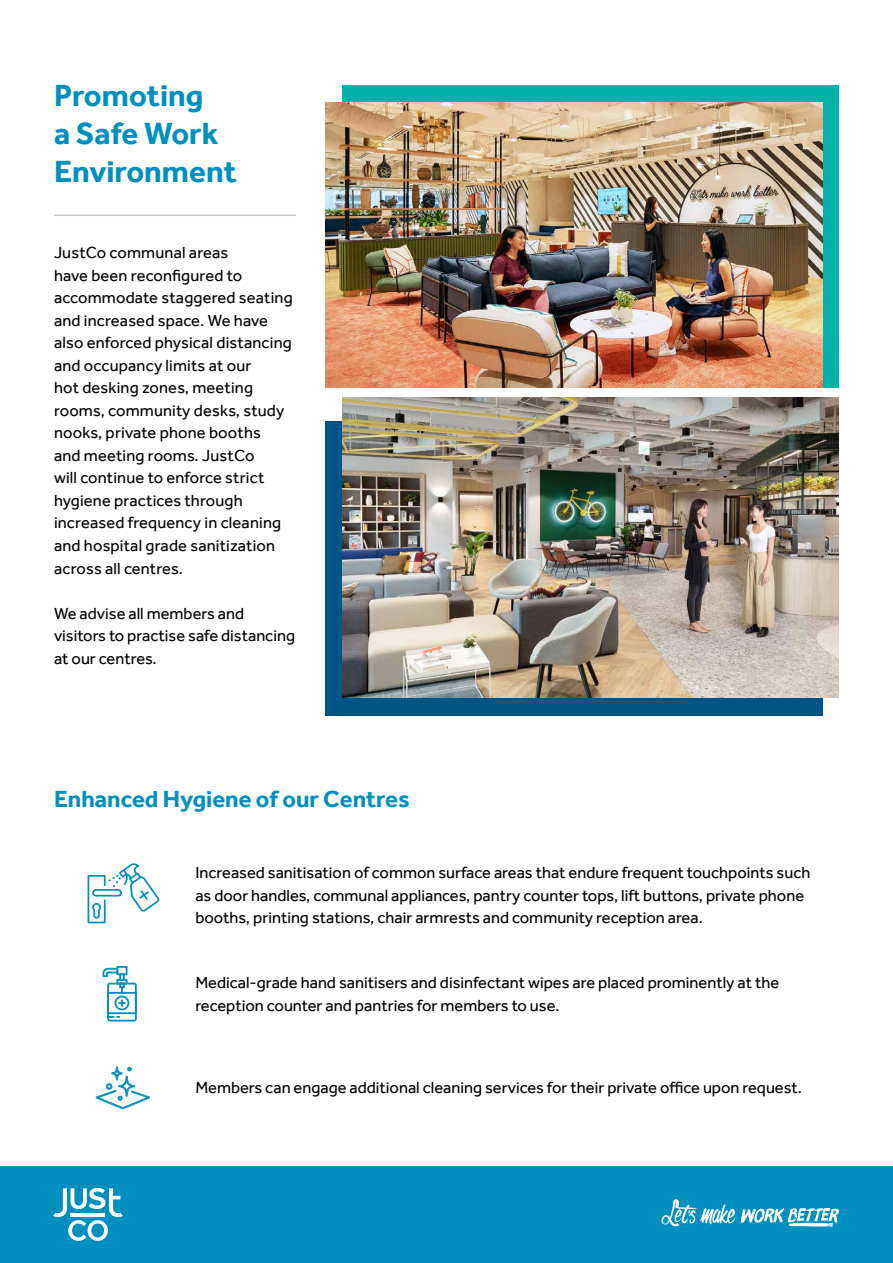
<style>
.page{position:relative;width:893px;height:1263px;background:#fff}
.page>*{position:absolute;margin:0;border:0;box-sizing:border-box;transform-origin:0 0}
.t1{font:700 31.5px/37.8px "Effra";color:#008fbe}
.t2{font:700 24px "Effra";color:#008fbe}
.t3{font:16.5px/22.5px "Effra";color:#000}
</style>
<div class="page">
<div style="left:343px;top:85px;width:496px;height:303px;background:#00b2a9"></div>
<div style="left:326px;top:421px;width:497px;height:294px;background:#005587"></div>
<div style="left:0;top:1167px;width:893px;height:96px;background:#008fbe"></div>
<img style="left:326px;top:102px;width:497px;height:286px">
<img style="left:343px;top:398px;width:496px;height:300px">
<svg style="left:53px;top:1188px;width:70px;height:53px"></svg>
<svg style="left:661px;top:1199px;width:178px;height:27px"></svg>
<hr style="left:54px;top:215px;width:242px;height:1px;background:#c6c6c6">
<svg style="left:103px;top:966px;width:34px;height:55px"></svg>
<svg style="left:96px;top:1066px;width:54px;height:43px"></svg>
<svg style="left:88px;top:863px;width:71px;height:60px"></svg>
<h1 class="t1" style="left:54px;top:76px;width:184px">Promoting<br>a Safe Work<br>Environment</h1>
<p class="t3" style="left:54px;top:241px;width:240px">JustCo communal areas<br>have been reconfigured to accommodate staggered seating and increased space. We have also enforced physical distancing and occupancy limits at our<br>hot desking zones, meeting rooms, community desks, study nooks, private phone booths<br>and meeting rooms. JustCo<br>will continue to enforce strict hygiene practices through increased frequency in cleaning and hospital grade sanitization across all centres.</p>
<p class="t3" style="left:54px;top:601px;width:243px">We advise all members and visitors to practise safe distancing at our centres.</p>
<h2 class="t2" style="left:54px;top:784px;width:357px">Enhanced Hygiene of our Centres</h2>
<p class="t3" style="left:195px;top:861px;width:616px">Increased sanitisation of common surface areas that endure frequent touchpoints such as door handles, communal appliances, pantry counter tops, lift buttons, private phone booths, printing stations, chair armrests and community reception area.</p>
<p class="t3" style="left:195px;top:971px;width:585px">Medical-grade hand sanitisers and disinfectant wipes are placed prominently at the reception counter and pantries for members to use.</p>
<p class="t3" style="left:195px;top:1076px;width:608px">Members can engage additional cleaning services for their private office upon request.</p>
</div>
